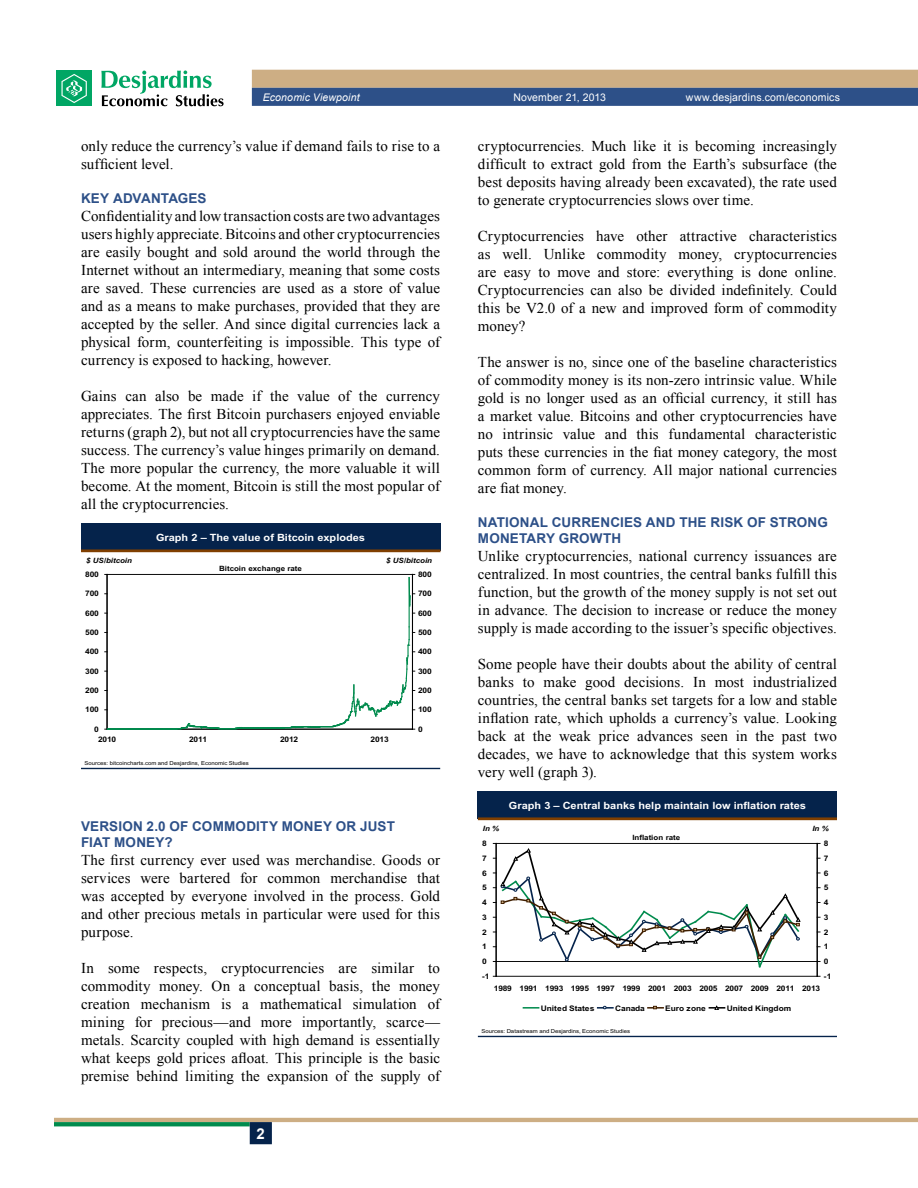
<style>
.page{position:relative;width:918px;height:1188px;background:#fff}
.page>*{position:absolute;margin:0;border:0;box-sizing:border-box;transform-origin:0 0}
.t1{font:15px/18px "Times New Roman";letter-spacing:.005em;color:#000;text-align:justify}
.t2{font:700 15px "Arial";color:#fff}
.t3{font:700 13.5px/16.2px "Arial";letter-spacing:.015em;color:#2d5088}
.t4{font:10.5px "Arial";letter-spacing:.015em;color:#fff}
.t5{font:italic 10.5px "Arial";letter-spacing:.015em;color:#fff}
.t6{font:700 10.05px "Arial";color:#fff;scale:1.1 1}
.t7{font:700 7.65px "Arial";letter-spacing:-.025em;color:#000;scale:1.1 1}
.t8{font:700 7.65px "Arial";color:#000;scale:1.1 1}
.t9{font:700 7.65px "Arial";letter-spacing:-.005em;color:#000;scale:1.1 1}
.t10{font:700 7.2px "Arial";color:#000;scale:1.1 1}
.t11{font:italic 700 7.2px "Arial";color:#000;scale:1.1 1}
.t12{font:5.4px "Arial";letter-spacing:.005em;color:#000;scale:1.1 1}
</style>
<div class="page">
<hr style="left:54px;top:1118px;width:864px;height:4px;background:#cdae84">
<svg style="left:54px;top:1122px;width:196px;height:4px"></svg>
<div style="left:250px;top:1122px;width:22px;height:22px;background:#05234b;border:2px solid #05234b"></div>
<svg style="left:252px;top:70px;width:666px;height:36px;background:#7c7f86"></svg>
<div style="left:56px;top:71px;width:36px;height:35px;background:#00a664"></div>
<svg style="left:61px;top:74px;width:26px;height:29px"></svg>
<svg style="left:101px;top:70px;width:123px;height:36px"></svg>
<div style="left:478px;top:791px;width:359px;height:27px;background:#05234b"></div>
<hr style="left:478px;top:817px;width:359px;height:3px;background:#803f00">
<hr style="left:478px;top:1036px;width:359px;height:1px;background:#05234b">
<hr style="left:496px;top:843px;width:321px;height:1px;background:#000">
<hr style="left:496px;top:976px;width:321px;height:1px;background:#000">
<hr style="left:496px;top:843px;width:1px;height:133px;background:#000">
<hr style="left:496px;top:961px;width:321px;height:1px;background:#000">
<hr style="left:817px;top:843px;width:1px;height:133px;background:#000">
<svg style="left:493px;top:843px;width:308px;height:126px"></svg>
<svg style="left:524px;top:1007px;width:15px;height:2px"></svg>
<svg style="left:598px;top:1006px;width:15px;height:3px"></svg>
<svg style="left:648px;top:1006px;width:15px;height:3px"></svg>
<svg style="left:709px;top:1006px;width:16px;height:4px"></svg>
<div style="left:81px;top:523px;width:359px;height:28px;background:#05234b"></div>
<hr style="left:81px;top:549px;width:359px;height:3px;background:#803f00">
<hr style="left:81px;top:768px;width:359px;height:1px;background:#05234b">
<hr style="left:107px;top:574px;width:305px;height:1px;background:#000">
<hr style="left:107px;top:574px;width:1px;height:155px;background:#000">
<hr style="left:409px;top:577px;width:1px;height:50px;background:#008b4d">
<hr style="left:412px;top:574px;width:1px;height:155px;background:#000">
<svg style="left:105px;top:627px;width:310px;height:103px"></svg>
<svg style="left:408px;top:574px;width:7px;height:33px"></svg>
<p class="t5" style="left:263px;top:90px;width:99px">Economic Viewpoint</p>
<p class="t4" style="left:513px;top:90px;width:94px">November 21, 2013</p>
<p class="t4" style="left:686px;top:90px;width:156px">www.desjardins.com/economics</p>
<p class="t1" style="left:81px;top:137px;width:361px">only reduce the currency’s value if demand fails to rise to a sufficient level.</p>
<p class="t3" style="left:81px;top:191px;width:43px">Key adva</p>
<p class="t3" style="left:151px;top:191px;width:55px">ntag es</p>
<p class="t1" style="left:81px;top:207px;width:361px">Confidentiality and low transaction costs are two advantages users highly appreciate. Bitcoins and other cryptocurrencies are easily bought and sold around the world through the Internet without an intermediary, meaning that some costs are saved. These currencies are used as a store of value and as a means to make purchases, provided that they are accepted by the seller. And since digital currencies lack a physical form, counterfeiting is impossible. This type of currency is exposed to hacking, however.</p>
<p class="t1" style="left:81px;top:387px;width:361px">Gains can also be made if the value of the currency appreciates. The first Bitcoin purchasers enjoyed enviable returns (graph 2), but not all cryptocurrencies have the same success. The currency’s value hinges primarily on demand.<br>The more popular the currency, the more valuable it will become. At the moment, Bitcoin is still the most popular of all the cryptocurrencies.</p>
<p class="t1" style="left:478px;top:137px;width:361px">cryptocurrencies. Much like it is becoming increasingly difficult to extract gold from the Earth’s subsurface (the best deposits having already been excavated), the rate used to generate cryptocurrencies slows over time.</p>
<p class="t1" style="left:478px;top:227px;width:361px">Cryptocurrencies have other attractive characteristics as well. Unlike commodity money, cryptocurrencies are easy to move and store: everything is done online.<br>Cryptocurrencies can also be divided indefinitely. Could this be V2.0 of a new and improved form of commodity money?</p>
<p class="t1" style="left:478px;top:353px;width:361px">The answer is no, since one of the baseline characteristics of commodity money is its non-zero intrinsic value. While gold is no longer used as an official currency, it still has a market value. Bitcoins and other cryptocurrencies have no intrinsic value and this fundamental characteristic puts these currencies in the fiat money category, the most common form of currency. All major national currencies are fiat money.</p>
<p class="t3" style="left:478px;top:515px;width:349px">National currencies and the risk of strong monetary g rowth</p>
<p class="t1" style="left:478px;top:547px;width:361px">Unlike cryptocurrencies, national currency issuances are centralized. In most countries, the central banks fulfill this function, but the growth of the money supply is not set out in advance. The decision to increase or reduce the money supply is made according to the issuer’s specific objectives.</p>
<p class="t1" style="left:478px;top:655px;width:361px">Some people have their doubts about the ability of central banks to make good decisions. In most industrialized countries, the central banks set targets for a low and stable inflation rate, which upholds a currency’s value. Looking back at the weak price advances seen in the past two decades, we have to acknowledge that this system works very well (graph 3).</p>
<p class="t6" style="left:156px;top:532px;width:191px">Graph 2 – The value of Bitcoin explodes</p>
<p class="t11" style="left:86px;top:556px;width:43px">$ US/bitcoin</p>
<p class="t11" style="left:386px;top:556px;width:43px">$ US/bitcoin</p>
<p class="t10" style="left:219px;top:564px;width:77px">Bitcoin exchange rate</p>
<p class="t7" style="left:85px;top:570px;width:14px">800</p>
<p class="t7" style="left:418px;top:570px;width:14px">800</p>
<p class="t7" style="left:85px;top:589px;width:14px">700</p>
<p class="t7" style="left:418px;top:589px;width:14px">700</p>
<p class="t7" style="left:85px;top:609px;width:14px">600</p>
<p class="t7" style="left:418px;top:609px;width:14px">600</p>
<p class="t7" style="left:85px;top:628px;width:14px">500</p>
<p class="t7" style="left:418px;top:628px;width:14px">500</p>
<p class="t7" style="left:85px;top:647px;width:14px">400</p>
<p class="t7" style="left:418px;top:647px;width:14px">400</p>
<p class="t7" style="left:85px;top:667px;width:14px">300</p>
<p class="t7" style="left:418px;top:667px;width:14px">300</p>
<p class="t7" style="left:85px;top:686px;width:14px">200</p>
<p class="t7" style="left:418px;top:686px;width:14px">200</p>
<p class="t7" style="left:85px;top:705px;width:14px">100</p>
<p class="t7" style="left:418px;top:705px;width:14px">100</p>
<p class="t7" style="left:94px;top:725px;width:6px">0</p>
<p class="t7" style="left:418px;top:725px;width:6px">0</p>
<p class="t7" style="left:98px;top:735px;width:18px">2010</p>
<p class="t7" style="left:189px;top:735px;width:18px">2011</p>
<p class="t7" style="left:280px;top:735px;width:18px">2012</p>
<p class="t7" style="left:371px;top:735px;width:18px">2013</p>
<p class="t12" style="left:85px;top:760px;width:151px">Sources: bitcoincharts.com and Desjardins, Economic Studies</p>
<p class="t3" style="left:81px;top:819px;width:315px">Version 2.0 of commodity money or just fiat money?</p>
<p class="t1" style="left:81px;top:851px;width:361px">The first currency ever used was merchandise. Goods or services were bartered for common merchandise that was accepted by everyone involved in the process. Gold and other precious metals in particular were used for this purpose.</p>
<p class="t1" style="left:81px;top:959px;width:361px">In some respects, cryptocurrencies are similar to commodity money. On a conceptual basis, the money creation mechanism is a mathematical simulation of mining for precious—and more importantly, scarce— metals. Scarcity coupled with high demand is essentially what keeps gold prices afloat. This principle is the basic premise behind limiting the expansion of the supply of</p>
<p class="t2" style="left:257px;top:1124px;width:10px">2</p>
<p class="t6" style="left:509px;top:800px;width:271px">Graph 3 – Central banks help maintain low inflation rates</p>
<p class="t11" style="left:483px;top:824px;width:16px">In %</p>
<p class="t11" style="left:812px;top:824px;width:16px">In %</p>
<p class="t7" style="left:482px;top:839px;width:6px">8</p>
<p class="t10" style="left:632px;top:833px;width:45px">Inflation rate</p>
<p class="t7" style="left:824px;top:839px;width:6px">8</p>
<p class="t7" style="left:482px;top:854px;width:6px">7</p>
<p class="t7" style="left:824px;top:854px;width:6px">7</p>
<p class="t7" style="left:482px;top:868px;width:6px">6</p>
<p class="t7" style="left:824px;top:868px;width:6px">6</p>
<p class="t7" style="left:482px;top:883px;width:6px">5</p>
<p class="t7" style="left:824px;top:883px;width:6px">5</p>
<p class="t7" style="left:482px;top:898px;width:6px">4</p>
<p class="t7" style="left:824px;top:898px;width:6px">4</p>
<p class="t7" style="left:482px;top:913px;width:6px">3</p>
<p class="t7" style="left:824px;top:913px;width:6px">3</p>
<p class="t7" style="left:482px;top:927px;width:6px">2</p>
<p class="t7" style="left:824px;top:927px;width:6px">2</p>
<p class="t7" style="left:482px;top:942px;width:6px">1</p>
<p class="t7" style="left:824px;top:942px;width:6px">1</p>
<p class="t7" style="left:482px;top:957px;width:6px">0</p>
<p class="t7" style="left:824px;top:957px;width:6px">0</p>
<p class="t7" style="left:482px;top:972px;width:8px">-1</p>
<p class="t7" style="left:824px;top:972px;width:8px">-1</p>
<p class="t7" style="left:494px;top:984px;width:298px">1989 1991 1993 1995 1997 1999 2001 2003 2005 2007 2009 2011 2013</p>
<p class="t8" style="left:541px;top:1004px;width:50px">United States</p>
<p class="t7" style="left:615px;top:1004px;width:29px">Canada</p>
<p class="t9" style="left:665px;top:1004px;width:38px">Euro zone</p>
<p class="t7" style="left:727px;top:1004px;width:60px">United Kingdom</p>
<p class="t12" style="left:481px;top:1028px;width:137px">Sources: Datastream and Desjardins, Economic Studies</p>
</div>
